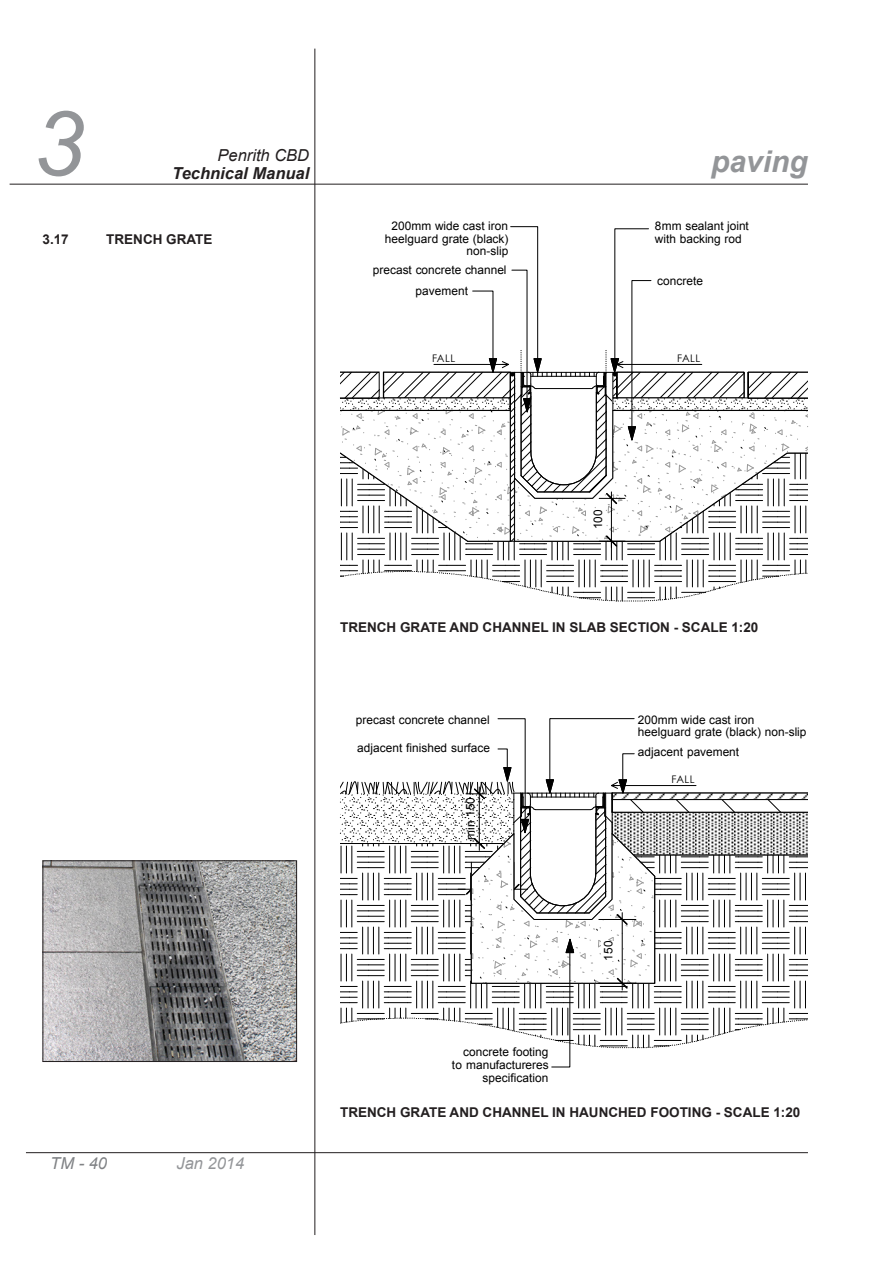
<style>
.page{position:relative;width:893px;height:1263px;background:#fff}
.page>*{position:absolute;margin:0;border:0;box-sizing:border-box;transform-origin:0 0}
.t1{font:italic 90px "Arial";color:#939598}
.t2{font:italic 700 30px "Arial";color:#939598}
.t3{font:italic 700 16.5px "Arial";color:#231f20}
.t4{font:italic 16.5px "Arial";color:#231f20}
.t5{font:italic 16.5px "Arial";color:#939598}
.t6{font:italic 16.5px "Arial";color:#808285}
.body{font:700 13.5px "Arial";color:#231f20}
.t7{font:11.85px/12.8px "Arial";color:#000}
.t8{font:10.5px "Century Gothic";letter-spacing:.04em;color:#000}
</style>
<div class="page">
<hr style="left:26px;top:1152px;width:782px;height:1px;background:#231f20">
<hr style="left:10px;top:184px;width:798px;height:1px;background:#231f20">
<svg style="left:340px;top:226px;width:468px;height:376px"></svg>
<div style="left:591px;top:510px;width:14px;height:20px;background:#fff"></div>
<img style="left:45px;top:862px;width:250px;height:198px">
<div style="left:43px;top:860px;width:254px;height:202px;border:1px solid #231f20"></div>
<hr style="left:315px;top:49px;width:1px;height:1186px;background:#231f20">
<svg style="left:340px;top:718px;width:468px;height:349px"></svg>
<h1 class="t1" style="left:34px;top:86px;width:52px">3</h1>
<h3 class="t4" style="left:218px;top:145px;width:93px">Penrith CBD</h3>
<h3 class="t3" style="left:172px;top:163px;width:138px">Technical Manual</h3>
<p class="body" style="left:43px;top:230px;width:28px">3.17</p>
<p class="body" style="left:106px;top:230px;width:108px">TRENCH GRATE</p>
<p class="t7" style="left:385px;top:219px;width:125px;text-align:right">200mm wide cast iron heelguard grate (black) non-slip</p>
<p class="t7" style="left:416px;top:285px;width:54px">pavement</p>
<p class="t7" style="left:373px;top:264px;width:135px">precast concrete channel</p>
<h2 class="t2" style="left:711px;top:142px;width:98px">paving</h2>
<p class="t7" style="left:655px;top:219px;width:95px">8mm sealant joint with backing rod</p>
<p class="t7" style="left:657px;top:274px;width:48px">concrete</p>
<p class="t8" style="left:432px;top:352px;width:25px">FALL</p>
<p class="t8" style="left:677px;top:352px;width:25px">FALL</p>
<h3 class="t6" style="left:50px;top:1152px;width:58px">TM - 40</h3>
<h3 class="t5" style="left:176px;top:1152px;width:69px">Jan 2014</h3>
<p class="t7" style="left:592px;top:529px;width:22px;rotate:-90deg">100</p>
<p class="body" style="left:340px;top:618px;width:420px">TRENCH GRATE AND CHANNEL IN SLAB SECTION - SCALE 1:20</p>
<p class="t7" style="left:356px;top:713px;width:135px">precast concrete channel</p>
<p class="t7" style="left:357px;top:742px;width:134px">adjacent finished surface</p>
<p class="t7" style="left:464px;top:840px;width:44px;rotate:-90deg">min 150</p>
<p class="t7" style="left:452px;top:1045px;width:98px;text-align:right">concrete footing to manufactureres specification</p>
<p class="t7" style="left:638px;top:713px;width:170px">200mm wide cast iron heelguard grate (black) non-slip</p>
<p class="t7" style="left:638px;top:746px;width:103px">adjacent pavement</p>
<p class="t8" style="left:671px;top:772px;width:25px">FALL</p>
<p class="t7" style="left:602px;top:961px;width:22px;rotate:-90deg">150</p>
<p class="body" style="left:340px;top:1103px;width:462px">TRENCH GRATE AND CHANNEL IN HAUNCHED FOOTING - SCALE 1:20</p>
</div>
